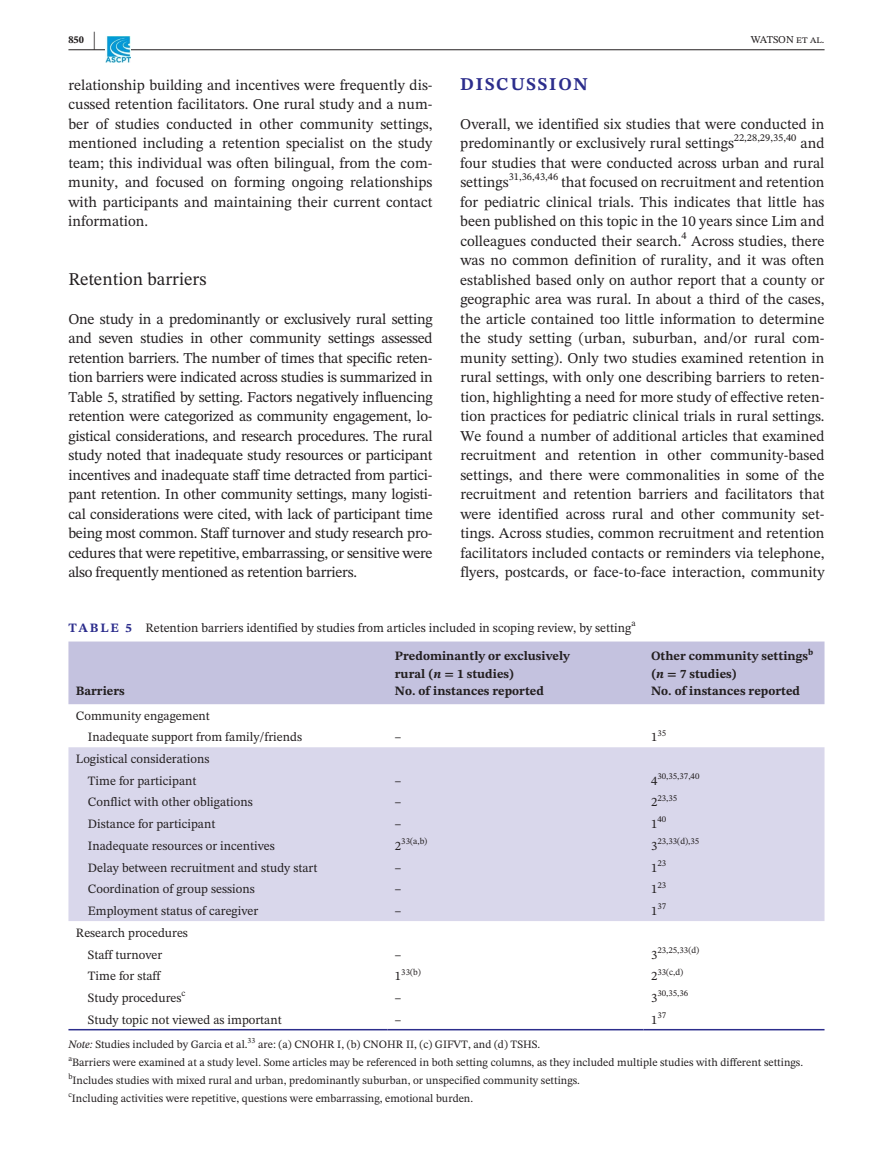
<style>
.page{position:relative;width:893px;height:1174px;background:#fff}
.page>*{position:absolute;margin:0;border:0;box-sizing:border-box;transform-origin:0 0}
.t1{font:18px "STIX Two Text";color:#231f20}
.t2{font:700 18px "STIX Two Text";letter-spacing:.1em;color:#2c2d8c}
.t3{font:15px/19.5px "STIX Two Text";color:#231f20;text-align:justify}
.t4{font:12.75px/21.8px "STIX Two Text";color:#231f20}
.t5{font:700 12.75px/17.2px "STIX Two Text";color:#231f20}
.t6{font:11.25px "STIX Two Text";color:#231f20}
.t7{font:10.5px "STIX Two Text";color:#231f20}
.t8{font:700 10.5px "STIX Two Text";color:#231f20}
.t9{font:8.85px "STIX Two Text";color:#231f20}
.t10{font:7.8px "STIX Two Text";color:#231f20}
.s1{font-size:21px}
.s2{font-weight:700;color:#2c2d8c}
.s3{font-style:italic}
.s4{font-family:"STIX"}
.s5{font-size:12.75px}
</style>
<div class="page">
<hr style="left:68px;top:49px;width:756px;height:1px;background:#231f20">
<img style="left:105px;top:37px;width:26px;height:25px">
<div style="left:68px;top:641px;width:756px;height:63px;background:#c4c2df"></div>
<div style="left:68px;top:747px;width:756px;height:174px;background:#d9d7eb"></div>
<hr style="left:68px;top:1029px;width:319px;height:1px;background:#2c2d8c">
<hr style="left:387px;top:1029px;width:256px;height:1px;background:#2c2d8c">
<hr style="left:643px;top:1029px;width:181px;height:1px;background:#2c2d8c">
<p class="t8" style="left:68px;top:32px;width:29px">850 <span class="s1">|</span></p>
<p class="t7" style="left:751px;top:32px;width:75px">WATSON et al.</p>
<p class="t3" style="left:68px;top:75px;width:366px">relationship building and incentives were frequently dis&shy;cussed retention facilitators. One rural study and a num&shy;ber of studies conducted in other community settings, mentioned including a retention specialist on the study team; this individual was often bilingual, from the com&shy;munity, and focused on forming ongoing relationships with participants and maintaining their current contact information.</p>
<p class="t2" style="left:460px;top:71px;width:129px">DISCUSSION</p>
<p class="t3" style="left:460px;top:114px;width:366px">Overall, we identified six studies that were conducted in predominantly or exclusively rural settings</p>
<p class="t7" style="left:734px;top:130px;width:64px">22,28,29,35,40</p>
<p class="t3" style="left:460px;top:133px;width:366px;text-indent:340px">and four studies that were conducted across urban and rural settings</p>
<p class="t7" style="left:509px;top:169px;width:51px">31,36,43,46</p>
<p class="t3" style="left:460px;top:172px;width:366px;text-indent:101px">that focused on recruitment and retention for pediatric clinical trials. This indicates that little has been published on this topic in the 10 years since Lim and colleagues conducted their search.</p>
<p class="t7" style="left:681px;top:228px;width:7px">4</p>
<p class="t3" style="left:460px;top:231px;width:366px;text-indent:231px">Across studies, there was no common definition of rurality, and it was often established based only on author report that a county or geographic area was rural. In about a third of the cases, the article contained too little information to determine the study setting (urban, suburban, and/or rural com&shy;munity setting). Only two studies examined retention in rural settings, with only one describing barriers to reten&shy;tion, highlighting a need for more study of effective reten&shy;tion practices for pediatric clinical trials in rural settings.<br>We found a number of additional articles that examined recruitment and retention in other community-based settings, and there were commonalities in some of the recruitment and retention barriers and facilitators that were identified across rural and other community set&shy;tings. Across studies, common recruitment and retention facilitators included contacts or reminders via telephone, flyers, postcards, or face-to-face interaction, community</p>
<p class="t1" style="left:68px;top:266px;width:140px">Retention barriers</p>
<p class="t3" style="left:68px;top:309px;width:366px">One study in a predominantly or exclusively rural setting and seven studies in other community settings assessed retention barriers. The number of times that specific reten&shy;tion barriers were indicated across studies is summarized in Table 5, stratified by setting. Factors negatively influencing retention were categorized as community engagement, lo&shy;gistical considerations, and research procedures. The rural study noted that inadequate study resources or participant incentives and inadequate staff time detracted from partici&shy;pant retention. In other community settings, many logisti&shy;cal considerations were cited, with lack of participant time being most common. Staff turnover and study research pro&shy;cedures that were repetitive, embarrassing, or sensitive were also frequently mentioned as retention barriers.</p>
<p class="t4" style="left:68px;top:616px;width:569px"><span class="s2">TABLE 5</span> Retention barriers identified by studies from articles included in scoping review, by setting<sup>a</sup></p>
<p class="t5" style="left:76px;top:682px;width:50px">Barriers</p>
<p class="t4" style="left:88px;top:704px;width:216px;text-indent:-12px">Community engagement<br>Inadequate support from family/friends</p>
<p class="t4" style="left:76px;top:748px;width:135px;text-align:center">Logistical considerations<br>Time for participant</p>
<p class="t5" style="left:395px;top:648px;width:176px">Predominantly or exclusively rural (<span class="s3">n</span> <span class="s4">=</span> 1 studies)<br>No. of instances reported</p>
<p class="t5" style="left:651px;top:648px;width:164px">Other community settings<sup>b </sup>(<span class="s3">n</span> <span class="s4">=</span> 7 studies)<br>No. of instances reported</p>
<p class="t9" style="left:657px;top:726px;width:10px">35</p>
<p class="t4" style="left:395px;top:726px;width:8px">–</p>
<p class="t4" style="left:651px;top:726px;width:8px">1</p>
<p class="t4" style="left:395px;top:769px;width:8px">–</p>
<p class="t9" style="left:651px;top:769px;width:50px"><span class="s5">4</span>30,35,37,40</p>
<p class="t4" style="left:88px;top:791px;width:166px">Conflict with other obligations</p>
<p class="t4" style="left:395px;top:791px;width:8px">–</p>
<p class="t9" style="left:651px;top:791px;width:28px"><span class="s5">2</span>23,35</p>
<p class="t4" style="left:88px;top:813px;width:129px">Distance for participant</p>
<p class="t4" style="left:395px;top:813px;width:8px">–</p>
<p class="t9" style="left:651px;top:813px;width:17px"><span class="s5">1</span>40</p>
<p class="t4" style="left:88px;top:834px;width:188px">Inadequate resources or incentives</p>
<p class="t4" style="left:395px;top:834px;width:8px">2</p>
<p class="t9" style="left:401px;top:835px;width:28px">33(a,b)</p>
<p class="t4" style="left:651px;top:834px;width:8px">3</p>
<p class="t9" style="left:657px;top:835px;width:43px">23,33(d),35</p>
<p class="t4" style="left:88px;top:856px;width:231px">Delay between recruitment and study start</p>
<p class="t4" style="left:395px;top:856px;width:8px">–</p>
<p class="t9" style="left:651px;top:856px;width:17px"><span class="s5">1</span>23</p>
<p class="t4" style="left:88px;top:878px;width:168px">Coordination of group sessions</p>
<p class="t4" style="left:395px;top:878px;width:8px">–</p>
<p class="t9" style="left:651px;top:878px;width:17px"><span class="s5">1</span>23</p>
<p class="t4" style="left:88px;top:900px;width:172px">Employment status of caregiver</p>
<p class="t4" style="left:395px;top:900px;width:8px">–</p>
<p class="t9" style="left:651px;top:900px;width:17px"><span class="s5">1</span>37</p>
<p class="t4" style="left:88px;top:921px;width:102px;text-indent:-12px">Research procedures<br>Staff turnover</p>
<p class="t4" style="left:395px;top:943px;width:8px">–</p>
<p class="t9" style="left:651px;top:943px;width:50px"><span class="s5">3</span>23,25,33(d)</p>
<p class="t4" style="left:88px;top:965px;width:74px">Time for staff</p>
<p class="t9" style="left:395px;top:965px;width:27px"><span class="s5">1</span>33(b)</p>
<p class="t9" style="left:651px;top:965px;width:34px"><span class="s5">2</span>33(c,d)</p>
<p class="t4" style="left:88px;top:986px;width:99px">Study procedures<sup>c</sup></p>
<p class="t4" style="left:395px;top:986px;width:8px">–</p>
<p class="t9" style="left:651px;top:987px;width:39px"><span class="s5">3</span>30,35,36</p>
<p class="t4" style="left:88px;top:1008px;width:195px">Study topic not viewed as important</p>
<p class="t4" style="left:395px;top:1008px;width:8px">–</p>
<p class="t9" style="left:651px;top:1008px;width:17px"><span class="s5">1</span>37</p>
<p class="t6" style="left:68px;top:1036px;width:181px"><span class="s3">Note:</span> Studies included by Garcia et al.</p>
<p class="t10" style="left:248px;top:1035px;width:9px">33</p>
<p class="t6" style="left:258px;top:1036px;width:284px">are: (a) CNOHR I, (b) CNOHR II, (c) GIFVT, and (d) TSHS.</p>
<p class="t10" style="left:68px;top:1053px;width:5px">a</p>
<p class="t6" style="left:72px;top:1054px;width:732px">Barriers were examined at a study level. Some articles may be referenced in both setting columns, as they included multiple studies with different settings.</p>
<p class="t10" style="left:68px;top:1071px;width:6px">b</p>
<p class="t6" style="left:73px;top:1072px;width:509px">Includes studies with mixed rural and urban, predominantly suburban, or unspecified community settings.</p>
<p class="t10" style="left:68px;top:1089px;width:5px">c</p>
<p class="t6" style="left:72px;top:1090px;width:403px">Including activities were repetitive, questions were embarrassing, emotional burden.</p>
</div>
